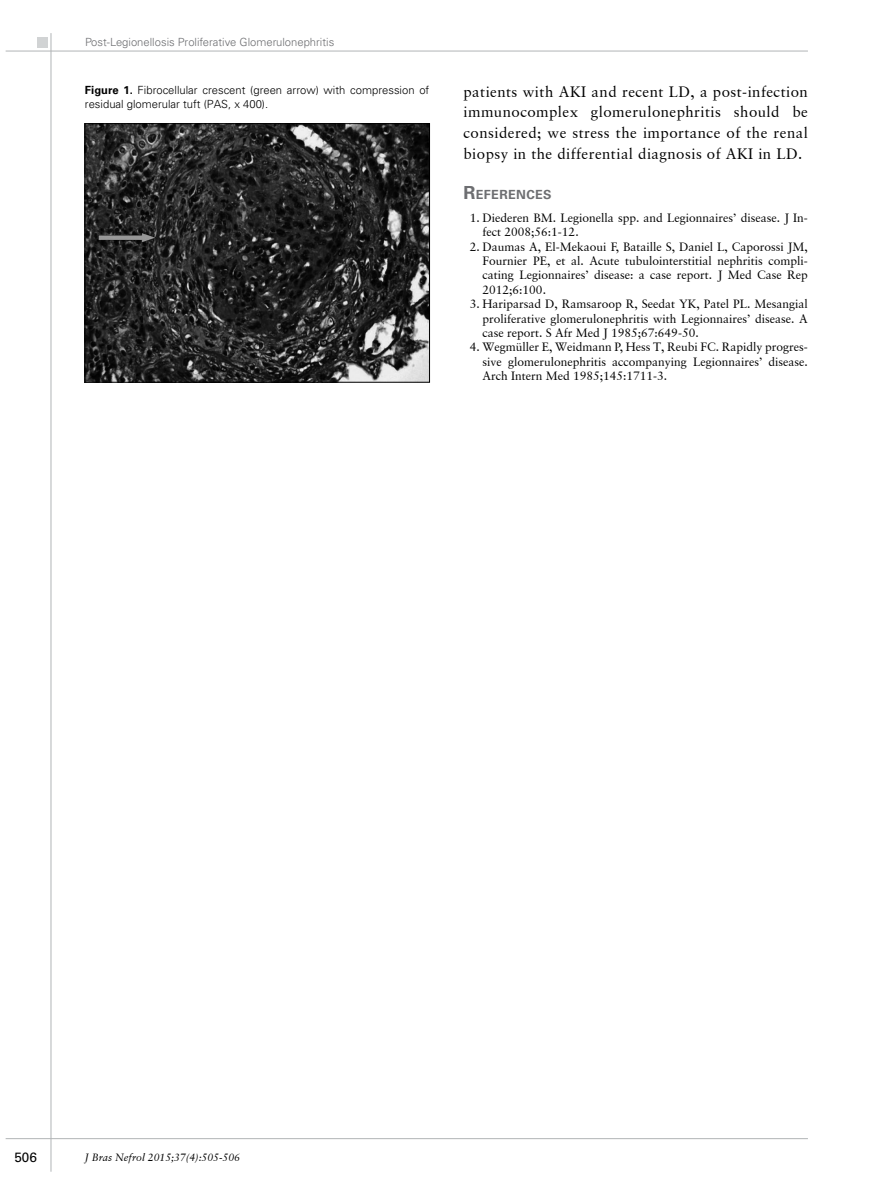
<style>
.page{position:relative;width:893px;height:1191px;background:#fff}
.page>*{position:absolute;margin:0;border:0;box-sizing:border-box;transform-origin:0 0}
.t1{font:15px/20.7px "Garamond Retrospective S Si";letter-spacing:.03em;color:#000;text-align:justify}
.t2{font:13.5px "Univers LT Std";color:#000}
.t3{font:700 12.6px "Univers LT Std";letter-spacing:.03em;color:#6d6e71}
.t4{font:12px/14.4px "Garamond Retrospective S Si";color:#000;text-align:justify}
.t5{font:300 11.25px/14.2px "Univers LT Std";color:#000}
.t6{font:300 11.25px "Univers LT Std";color:#6d6e71}
.t7{font:italic 10.5px "Garamond Retrospective S Si";color:#000}
.s1{font-weight:700}
.s2{font-size:18px}
</style>
<div class="page">
<div style="left:37px;top:37px;width:11px;height:11px;background:#d1d3d4"></div>
<hr style="left:6px;top:51px;width:802px;height:1px;background:#b1b4b6">
<hr style="left:51px;top:33px;width:1px;height:1138px;background:#b1b4b6">
<hr style="left:6px;top:1138px;width:802px;height:1px;background:#b1b4b6">
<img style="left:87px;top:125px;width:341px;height:255px">
<div style="left:85px;top:123px;width:345px;height:259px;border:1px solid #000"></div>
<p class="t6" style="left:85px;top:36px;width:251px">Post-Legionellosis Proliferative Glomerulonephritis</p>
<p class="t5" style="left:85px;top:82px;width:346px"><span class="s1">Figure 1.</span> Fibrocellular crescent (green arrow) with compression of residual glomerular tuft (PAS, x 400).</p>
<p class="t1" style="left:463px;top:81px;width:346px">patients with AKI and recent LD, a post-infection immunocomplex glomerulonephritis should be considered; we stress the importance of the renal biopsy in the differential diagnosis of AKI in LD.</p>
<p class="t3" style="left:463px;top:187px;width:90px"><span class="s2">R</span>EFERENCES</p>
<p class="t4" style="left:483px;top:210px;width:327px;text-indent:-13px">1. Diederen BM. Legionella spp. and Legionnaires’ disease. J In&shy;fect 2008;56:1-12.</p>
<p class="t4" style="left:483px;top:239px;width:327px;text-indent:-13px">2. Daumas A, El-Mekaoui F, Bataille S, Daniel L, Caporossi JM, Fournier PE, et al. Acute tubulointerstitial nephritis compli&shy;cating Legionnaires’ disease: a case report. J Med Case Rep 2012;6:100.</p>
<p class="t4" style="left:483px;top:297px;width:327px;text-indent:-13px">3. Hariparsad D, Ramsaroop R, Seedat YK, Patel PL. Mesangial proliferative glomerulonephritis with Legionnaires’ disease. A case report. S Afr Med J 1985;67:649-50.</p>
<p class="t4" style="left:483px;top:340px;width:327px;text-indent:-13px">4. Wegmüller E, Weidmann P, Hess T, Reubi FC. Rapidly progres&shy;sive glomerulonephritis accompanying Legionnaires’ disease.<br>Arch Intern Med 1985;145:1711-3.</p>
<p class="t2" style="left:14px;top:1149px;width:24px">506</p>
<p class="t7" style="left:85px;top:1151px;width:157px">J Bras Nefrol 2015;37(4):505-506</p>
</div>
